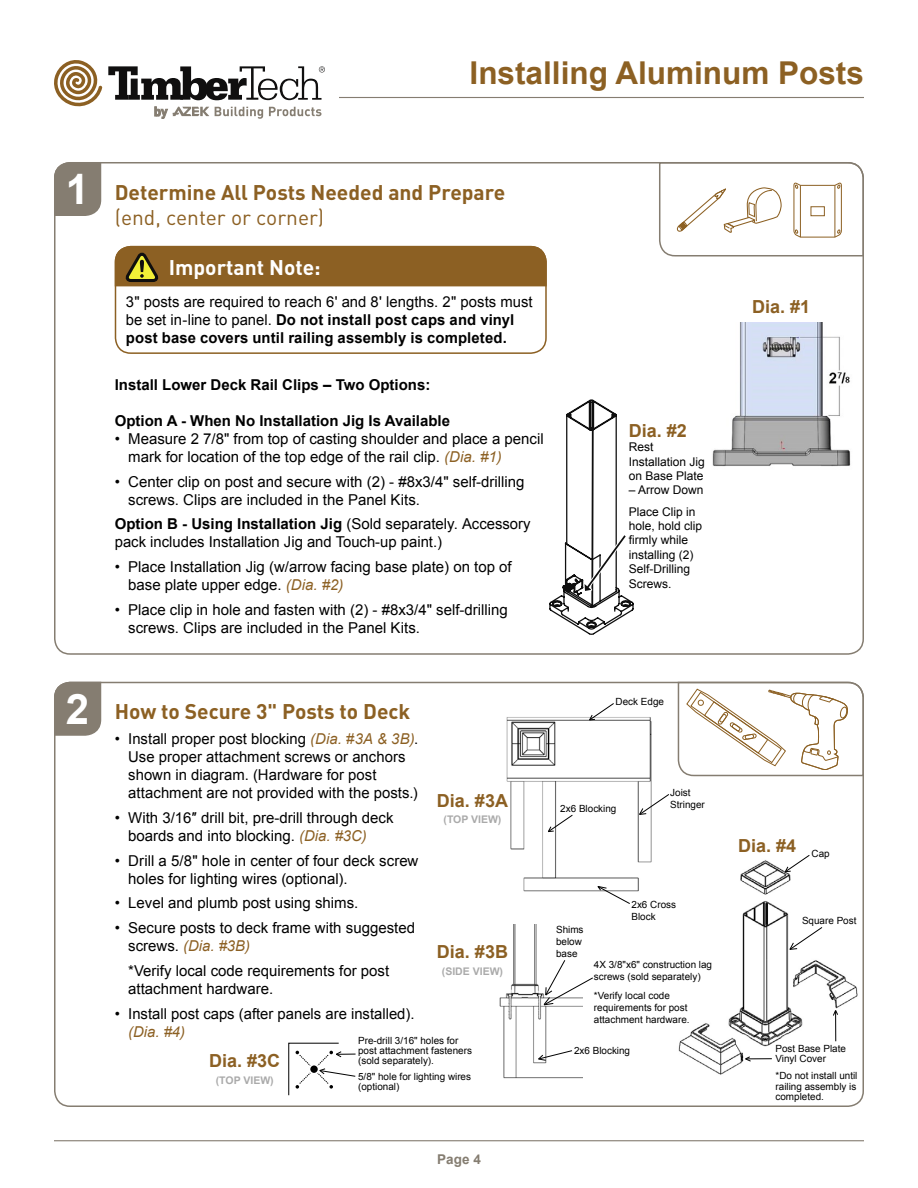
<style>
.page{position:relative;width:918px;height:1188px;background:#fff}
.page>*{position:absolute;margin:0;border:0;box-sizing:border-box;transform-origin:0 0}
.t1{font:700 42px "Arial";color:#fff}
.t2{font:700 31.5px "Arial";color:#8c6023}
.t3{font:700 21px "DIN";color:#8c6023}
.t4{font:21px "DIN";color:#8c6023}
.t5{font:700 21px "DIN";color:#fff}
.t6{font:700 18px "Arial";color:#8c6023}
.t7{font:15px/18px "Arial";color:#000}
.t8{font:700 15px/18px "Arial";color:#000}
.t9{font:italic 15px "Arial";color:#8c6023}
.t10{font:700 13.5px "Arial";color:#857d71}
.t11{font:12px/14.4px "Arial";color:#000}
.t12{font:700 10.5px "Arial";color:#aaa}
.t13{font:9.9px/11.9px "Arial";color:#000}
.s1{font-weight:400}
.s2{font-style:italic;color:#8c6023}
.s3{font-weight:700}
</style>
<div class="page">
<hr style="left:54px;top:1140px;width:810px;height:1px;background:#857d71">
<svg style="left:215px;top:107px;width:48px;height:12px"></svg>
<svg style="left:269px;top:107px;width:52px;height:9px"></svg>
<svg style="left:155px;top:107px;width:54px;height:12px"></svg>
<svg style="left:54px;top:60px;width:48px;height:47px"></svg>
<svg style="left:108px;top:66px;width:217px;height:34px"></svg>
<hr style="left:339px;top:97px;width:525px;height:1px;background:#857d71">
<div style="left:115px;top:246px;width:432px;height:108px;border:2px solid #8c6023;border-radius:15px"></div>
<div style="left:115px;top:246px;width:432px;height:40px;background:#8c6023"></div>
<div style="left:54px;top:162px;width:47px;height:54px;background:#857d71"></div>
<img style="left:712px;top:323px;width:139px;height:144px">
<svg style="left:658px;top:162px;width:206px;height:95px"></svg>
<div style="left:811px;top:206px;width:14px;height:10px;border:1px solid #8c6023"></div>
<hr style="left:800px;top:185px;width:1px;height:52px;background:#8c6023">
<hr style="left:835px;top:185px;width:1px;height:52px;background:#8c6023">
<div style="left:54px;top:682px;width:47px;height:54px;background:#857d71"></div>
<svg style="left:675px;top:681px;width:189px;height:96px"></svg>
<img style="left:678px;top:860px;width:180px;height:215px">
<svg style="left:784px;top:855px;width:26px;height:18px"></svg>
<svg style="left:789px;top:926px;width:34px;height:25px"></svg>
<svg style="left:745px;top:1056px;width:27px;height:6px"></svg>
<img style="left:506px;top:717px;width:146px;height:175px">
<svg style="left:589px;top:703px;width:26px;height:18px"></svg>
<svg style="left:639px;top:794px;width:30px;height:21px"></svg>
<svg style="left:597px;top:886px;width:34px;height:18px"></svg>
<svg style="left:547px;top:814px;width:26px;height:19px"></svg>
<svg style="left:549px;top:399px;width:85px;height:236px"></svg>
<img style="left:499px;top:924px;width:84px;height:155px">
<svg style="left:538px;top:1050px;width:35px;height:11px"></svg>
<svg style="left:543px;top:959px;width:50px;height:47px"></svg>
<svg style="left:288px;top:1043px;width:68px;height:53px"></svg>
<hr style="left:835px;top:1010px;width:1px;height:31px;background:#000">
<svg style="left:832px;top:1009px;width:7px;height:8px"></svg>
<h2 class="t2" style="left:470px;top:52px;width:396px">Installing Aluminum Posts</h2>
<h1 class="t1" style="left:66px;top:162px;width:25px">1</h1>
<h1 class="t1" style="left:66px;top:682px;width:25px">2</h1>
<h3 class="t3" style="left:115px;top:178px;width:392px">Determine All Posts Needed and Prepare</h3>
<h3 class="t4" style="left:115px;top:204px;width:211px">(end, center or corner)</h3>
<h3 class="t5" style="left:169px;top:253px;width:154px">Important Note:</h3>
<p class="t8" style="left:126px;top:293px;width:408px"><span class="s1">3" posts are required to reach 6' and 8' lengths. 2" posts must be set in-line to panel.</span> Do not install post caps and vinyl post base covers until railing assembly is completed.</p>
<p class="t8" style="left:115px;top:376px;width:317px">Install Lower Deck Rail Clips – Two Options:</p>
<p class="t8" style="left:115px;top:412px;width:337px">Option A - When No Installation Jig Is Available</p>
<p class="t7" style="left:128px;top:430px;width:417px;text-indent:-14px">• Measure 2 7/8" from top of casting shoulder and place a pencil mark for location of the top edge of the rail clip. <span class="s2">(Dia. #1)</span></p>
<p class="t7" style="left:128px;top:473px;width:398px;text-indent:-14px">• Center clip on post and secure with (2) - #8x3/4" self-drilling screws. Clips are included in the Panel Kits.</p>
<p class="t7" style="left:115px;top:515px;width:417px"><span class="s3">Option B - Using Installation Jig</span> (Sold separately. Accessory pack includes Installation Jig and Touch-up paint.)</p>
<p class="t7" style="left:128px;top:558px;width:385px;text-indent:-14px">• Place Installation Jig (w/arrow facing base plate) on top of base plate upper edge. <span class="s2">(Dia. #2)</span></p>
<p class="t7" style="left:128px;top:601px;width:381px;text-indent:-14px">• Place clip in hole and fasten with (2) - #8x3/4" self-drilling screws. Clips are included in the Panel Kits.</p>
<p class="t6" style="left:629px;top:418px;width:60px">Dia. #2</p>
<p class="t11" style="left:629px;top:440px;width:78px">Rest<br>Installation Jig on Base Plate</p>
<p class="t11" style="left:629px;top:480px;width:76px;line-height:21.1px">– Arrow Down<br>Place Clip in</p>
<p class="t11" style="left:629px;top:519px;width:75px">hole, hold clip firmly while installing (2)<br>Self-Drilling<br>Screws.</p>
<h3 class="t3" style="left:115px;top:698px;width:297px">How to Secure 3" Posts to Deck</h3>
<p class="t7" style="left:128px;top:730px;width:291px;text-indent:-13px">• Install proper post blocking <span class="s2">(Dia. #3A &amp; 3B)</span>.<br>Use proper attachment screws or anchors shown in diagram. (Hardware for post attachment are not provided with the posts.)</p>
<p class="t7" style="left:128px;top:809px;width:267px;text-indent:-14px">• With 3/16″ drill bit, pre-drill through deck boards and into blocking. <span class="s2">(Dia. #3C)</span></p>
<p class="t7" style="left:128px;top:852px;width:292px;text-indent:-14px">• Drill a 5/8" hole in center of four deck screw holes for lighting wires (optional).</p>
<p class="t7" style="left:115px;top:894px;width:245px">• Level and plumb post using shims.</p>
<p class="t7" style="left:128px;top:919px;width:288px;text-indent:-14px">• Secure posts to deck frame with suggested screws. <span class="s2">(Dia. #3B)</span></p>
<p class="t7" style="left:128px;top:962px;width:262px">*Verify local code requirements for post attachment hardware.</p>
<p class="t7" style="left:115px;top:1005px;width:301px">• Install post caps (after panels are installed).</p>
<p class="t9" style="left:128px;top:1022px;width:58px">(Dia. #4)</p>
<p class="t13" style="left:358px;top:1036px;width:115px;line-height:9.9px">Pre-drill 3/16" holes for post attachment fasteners (sold separately).</p>
<p class="t13" style="left:358px;top:1071px;width:115px;line-height:9.9px">5/8" hole for lighting wires (optional)</p>
<p class="t6" style="left:437px;top:789px;width:73px">Dia. #3A</p>
<p class="t12" style="left:444px;top:813px;width:59px">(TOP VIEW)</p>
<p class="t6" style="left:437px;top:940px;width:73px">Dia. #3B</p>
<p class="t12" style="left:442px;top:964px;width:63px">(SIDE VIEW)</p>
<p class="t6" style="left:209px;top:1049px;width:73px">Dia. #3C</p>
<p class="t12" style="left:216px;top:1073px;width:59px">(TOP VIEW)</p>
<p class="t13" style="left:616px;top:696px;width:50px">Deck Edge</p>
<p class="t13" style="left:560px;top:803px;width:58px">2x6 Blocking</p>
<p class="t13" style="left:670px;top:787px;width:36px">Joist<br>Stringer</p>
<p class="t13" style="left:556px;top:924px;width:29px">Shims below base</p>
<p class="t13" style="left:632px;top:899px;width:46px">2x6 Cross<br>Block</p>
<p class="t13" style="left:594px;top:959px;width:120px">4X 3/8"x6" construction lag screws (sold separately)</p>
<p class="t13" style="left:594px;top:990px;width:97px">*Verify local code requirements for post attachment hardware.</p>
<p class="t13" style="left:574px;top:1044px;width:58px">2x6 Blocking</p>
<p class="t10" style="left:437px;top:1150px;width:45px">Page 4</p>
<p class="t6" style="left:752px;top:295px;width:60px">Dia. #1</p>
<p class="t6" style="left:738px;top:834px;width:60px">Dia. #4</p>
<p class="t13" style="left:812px;top:848px;width:20px">Cap</p>
<p class="t13" style="left:802px;top:914px;width:56px">Square Post</p>
<p class="t13" style="left:776px;top:1043px;width:72px;line-height:10.5px">Post Base Plate<br>Vinyl Cover</p>
<p class="t13" style="left:776px;top:1071px;width:83px;line-height:10.5px;text-align:justify">*Do not install until railing assembly is completed.</p>
</div>
